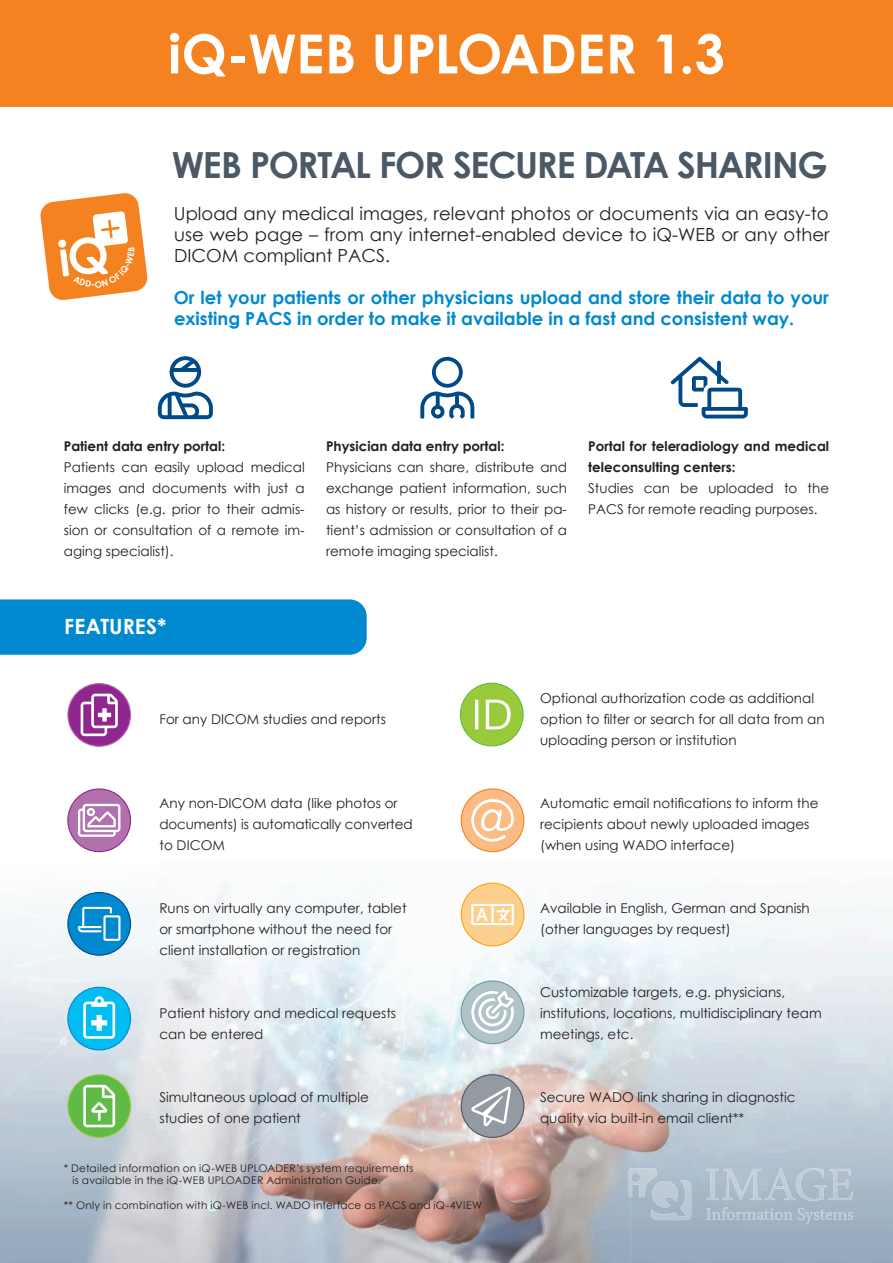
<style>
.page{position:relative;width:893px;height:1263px;background:#fff}
.page>*{position:absolute;margin:0;border:0;box-sizing:border-box;transform-origin:0 0}
.t1{font:700 54px "Century Gothic";letter-spacing:-.005em;color:#fff}
.t2{font:700 36px "Century Gothic";letter-spacing:-.035em;color:#4b5966}
.t3{font:700 21px "Century Gothic";letter-spacing:.005em;color:#fff}
.t4{font:18px/21px "Century Gothic";color:#231f20;text-align:justify}
.t5{font:700 18px/21px "Century Gothic";color:#0089cf}
.t6{font:13.5px/21px "Century Gothic";color:#231f20}
.t7{font:700 13.5px/21px "Century Gothic";color:#231f20}
.t8{font:10.5px/12.6px "Century Gothic";letter-spacing:.03em;color:#231f20}
</style>
<div class="page">
<div style="left:0;top:0;width:893px;height:106px;background:#f58220"></div>
<svg style="left:671px;top:357px;width:77px;height:61px"></svg>
<img style="left:0;top:883px;width:893px;height:380px">
<svg style="left:158px;top:356px;width:55px;height:63px"></svg>
<svg style="left:420px;top:357px;width:54px;height:62px"></svg>
<img style="left:651px;top:1180px;width:40px;height:40px">
<img style="left:628px;top:1168px;width:29px;height:29px">
<svg style="left:706px;top:1207px;width:36px;height:13px"></svg>
<img style="left:742px;top:1212px;width:14px;height:8px">
<svg style="left:757px;top:1208px;width:35px;height:12px"></svg>
<svg style="left:798px;top:1208px;width:34px;height:16px"></svg>
<img style="left:833px;top:1212px;width:14px;height:8px">
<svg style="left:848px;top:1212px;width:5px;height:8px"></svg>
<img style="left:706px;top:1169px;width:13px;height:31px">
<img style="left:722px;top:1169px;width:40px;height:31px">
<img style="left:765px;top:1168px;width:88px;height:33px">
<div style="left:0;top:599px;width:367px;height:56px;background:#0089cf"></div>
<svg style="left:461px;top:882px;width:63px;height:64px"></svg>
<svg style="left:67px;top:892px;width:64px;height:64px"></svg>
<svg style="left:67px;top:683px;width:64px;height:64px"></svg>
<svg style="left:67px;top:788px;width:64px;height:64px"></svg>
<svg style="left:461px;top:980px;width:63px;height:64px"></svg>
<svg style="left:461px;top:788px;width:63px;height:64px"></svg>
<svg style="left:67px;top:987px;width:64px;height:63px;background:#51cbf0"></svg>
<svg style="left:461px;top:1074px;width:63px;height:64px;background:#abacb1"></svg>
<svg style="left:67px;top:1074px;width:64px;height:64px;background:#8dc87d"></svg>
<svg style="left:460px;top:683px;width:64px;height:63px"></svg>
<svg style="left:40px;top:193px;width:108px;height:107px"></svg>
<h1 class="t1" style="left:168px;top:13px;width:558px">iQ-WEB UPLOADER 1.3</h1>
<h2 class="t2" style="left:172px;top:138px;width:657px">WEB PORTAL FOR SECURE DATA SHARING</h2>
<h3 class="t4" style="left:174px;top:203px;width:657px">Upload any medical images, relevant photos or documents via an easy-to use web page – from any internet-enabled device to iQ-WEB or any other DICOM compliant PACS.</h3>
<h3 class="t5" style="left:174px;top:286px;width:657px">Or let your patients or other physicians upload and store their data to your existing PACS in order to make it available in a fast and consistent way.</h3>
<p class="t7" style="left:64px;top:435px;width:163px">Patient data entry portal:</p>
<p class="t6" style="left:64px;top:457px;width:242px;text-align:justify">Patients can easily upload medical images and documents with just a few clicks (e.g. prior to their admis&shy;sion or consultation of a remote im&shy;aging specialist).</p>
<p class="t7" style="left:326px;top:435px;width:180px">Physician data entry portal:</p>
<p class="t6" style="left:326px;top:457px;width:242px;text-align:justify">Physicians can share, distribute and exchange patient information, such as history or results, prior to their pa&shy;tient’s admission or consultation of a remote imaging specialist.</p>
<p class="t7" style="left:588px;top:435px;width:242px">Portal for teleradiology and medical teleconsulting centers:</p>
<p class="t6" style="left:588px;top:478px;width:242px">Studies can be uploaded to the<br>PACS for remote reading purposes.</p>
<h3 class="t3" style="left:64px;top:610px;width:104px">FEATURES*</h3>
<p class="t6" style="left:159px;top:708px;width:228px">For any DICOM studies and reports</p>
<p class="t6" style="left:159px;top:792px;width:255px">Any non-DICOM data (like photos or documents) is automatically converted to DICOM</p>
<p class="t6" style="left:159px;top:897px;width:249px">Runs on virtually any computer, tablet or smartphone without the need for client installation or registration</p>
<p class="t6" style="left:159px;top:1003px;width:238px">Patient history and medical requests can be entered</p>
<p class="t6" style="left:159px;top:1087px;width:211px">Simultaneous upload of multiple studies of one patient</p>
<p class="t8" style="left:73px;top:1161px;width:343px;text-indent:-9px">* Detailed information on iQ-WEB UPLOADER’s system requirements is available in the iQ-WEB UPLOADER Administration Guide.</p>
<p class="t8" style="left:64px;top:1199px;width:420px">** Only in combination with iQ-WEB incl. WADO interface as PACS and iQ-4VIEW</p>
<p class="t6" style="left:540px;top:687px;width:286px">Optional authorization code as additional option to filter or search for all data from an uploading person or institution</p>
<p class="t6" style="left:540px;top:792px;width:280px">Automatic email notifications to inform the recipients about newly uploaded images (when using WADO interface)</p>
<p class="t6" style="left:540px;top:898px;width:271px">Available in English, German and Spanish (other languages by request)</p>
<p class="t6" style="left:540px;top:982px;width:283px">Customizable targets, e.g. physicians, institutions, locations, multidisciplinary team meetings, etc.</p>
<p class="t6" style="left:540px;top:1087px;width:257px">Secure WADO link sharing in diagnostic quality via built-in email client**</p>
</div>
